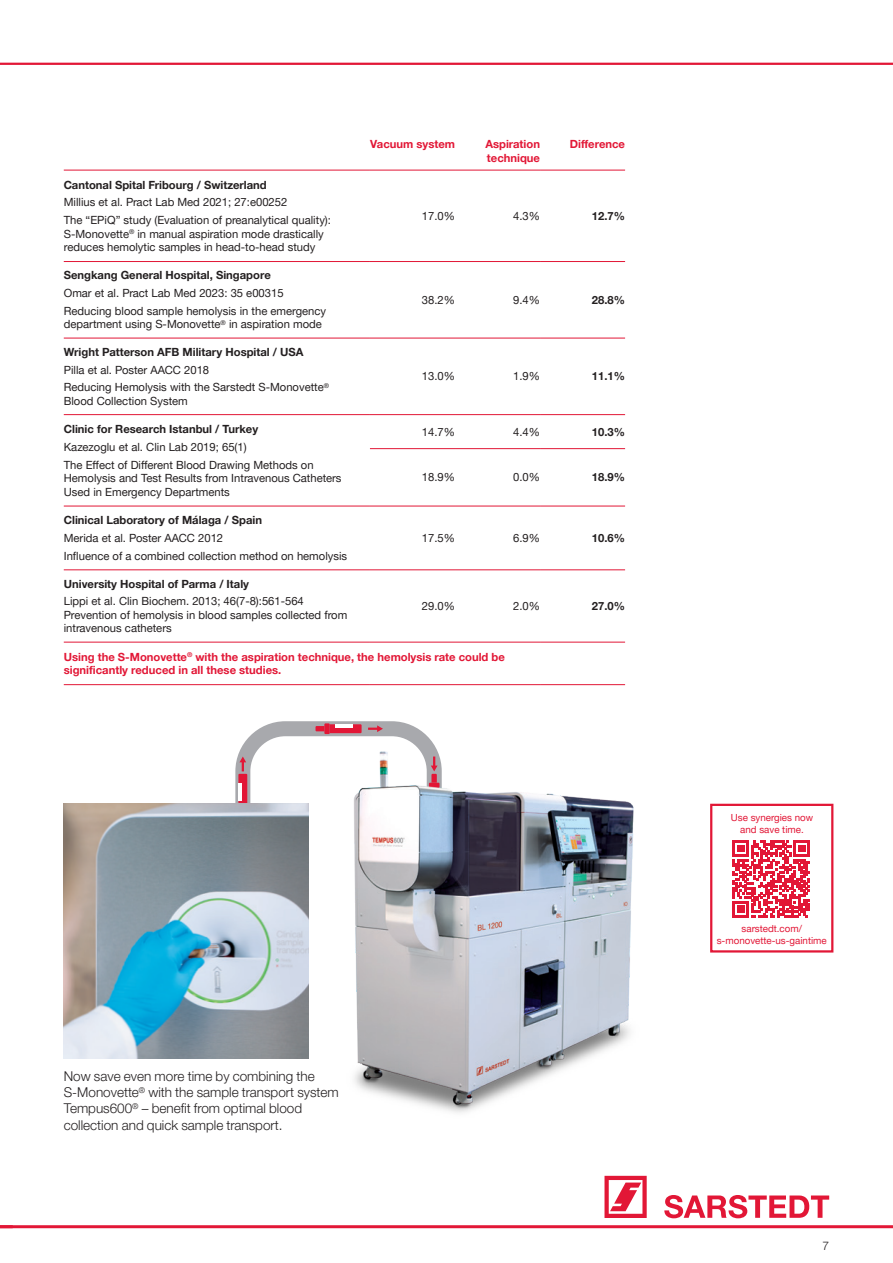
<style>
.page{position:relative;width:893px;height:1263px;background:#fff}
.page>*{position:absolute;margin:0;border:0;box-sizing:border-box;transform-origin:0 0}
.t1{font:300 13.5px/16.2px "Helvetica Neue LTW1 G";color:#231f20}
.t2{font:300 12px "Helvetica Neue LTW1 G";color:#231f20}
.t3{font:11.25px/17.7px "Helvetica Neue LTW1 G";color:#231f20}
.t4{font:700 11.25px "Helvetica Neue LTW1 G";color:#231f20}
.t5{font:700 11.25px/13.5px "Helvetica Neue LTW1 G";color:#e21736}
.t6{font:9.75px/11.7px "Helvetica Neue LTW1 G";color:#e21736;text-align:center}
</style>
<div class="page">
<hr style="left:0;top:63px;width:893px;height:2px;background:#e21736">
<hr style="left:0;top:1225px;width:893px;height:3px;background:#e21736">
<svg style="left:604px;top:1176px;width:43px;height:42px"></svg>
<svg style="left:664px;top:1195px;width:165px;height:23px"></svg>
<hr style="left:64px;top:170px;width:306px;height:1px;background:#e21736">
<hr style="left:370px;top:170px;width:85px;height:1px;background:#e21736">
<hr style="left:455px;top:170px;width:85px;height:1px;background:#e21736">
<hr style="left:540px;top:170px;width:85px;height:1px;background:#e21736">
<hr style="left:64px;top:261px;width:306px;height:1px;background:#e21736">
<hr style="left:64px;top:338px;width:306px;height:1px;background:#e21736">
<hr style="left:64px;top:414px;width:306px;height:1px;background:#e21736">
<hr style="left:370px;top:261px;width:85px;height:1px;background:#e21736">
<hr style="left:455px;top:261px;width:85px;height:1px;background:#e21736">
<hr style="left:540px;top:261px;width:85px;height:1px;background:#e21736">
<hr style="left:370px;top:338px;width:85px;height:1px;background:#e21736">
<hr style="left:455px;top:338px;width:85px;height:1px;background:#e21736">
<hr style="left:540px;top:338px;width:85px;height:1px;background:#e21736">
<hr style="left:370px;top:414px;width:85px;height:1px;background:#e21736">
<hr style="left:455px;top:414px;width:85px;height:1px;background:#e21736">
<hr style="left:540px;top:414px;width:85px;height:1px;background:#e21736">
<hr style="left:370px;top:448px;width:85px;height:1px;background:#e21736">
<hr style="left:455px;top:448px;width:85px;height:1px;background:#e21736">
<hr style="left:540px;top:448px;width:85px;height:1px;background:#e21736">
<hr style="left:64px;top:506px;width:306px;height:1px;background:#e21736">
<hr style="left:64px;top:570px;width:306px;height:1px;background:#e21736">
<hr style="left:370px;top:506px;width:85px;height:1px;background:#e21736">
<hr style="left:455px;top:506px;width:85px;height:1px;background:#e21736">
<hr style="left:540px;top:506px;width:85px;height:1px;background:#e21736">
<hr style="left:370px;top:570px;width:85px;height:1px;background:#e21736">
<hr style="left:455px;top:570px;width:85px;height:1px;background:#e21736">
<hr style="left:540px;top:570px;width:85px;height:1px;background:#e21736">
<hr style="left:64px;top:642px;width:306px;height:1px;background:#e21736">
<hr style="left:370px;top:642px;width:85px;height:1px;background:#e21736">
<hr style="left:455px;top:642px;width:85px;height:1px;background:#e21736">
<hr style="left:64px;top:684px;width:306px;height:1px;background:#e21736">
<hr style="left:370px;top:684px;width:85px;height:1px;background:#e21736">
<hr style="left:455px;top:684px;width:85px;height:1px;background:#e21736">
<hr style="left:540px;top:642px;width:85px;height:1px;background:#e21736">
<hr style="left:540px;top:684px;width:85px;height:1px;background:#e21736">
<div style="left:710px;top:804px;width:123px;height:148px;border:2px solid #e21736"></div>
<svg style="left:755px;top:841px;width:55px;height:77px"></svg>
<svg style="left:235px;top:721px;width:195px;height:82px"></svg>
<img style="left:287px;top:739px;width:468px;height:374px">
<img style="left:64px;top:804px;width:245px;height:255px">
<p class="t4" style="left:64px;top:178px;width:205px">Cantonal Spital Fribourg / Switzerland</p>
<p class="t3" style="left:64px;top:193px;width:269px">Millius et al. Pract Lab Med 2021; 27:e00252<br>The “EPiQ” study (Evaluation of preanalytical quality):</p>
<p class="t3" style="left:64px;top:227px;width:262px;line-height:13.5px">S-Monovette<sup>®</sup> in manual aspiration mode drastically reduces hemolytic samples in head-to-head study</p>
<p class="t4" style="left:64px;top:268px;width:209px">Sengkang General Hospital, Singapore</p>
<p class="t3" style="left:64px;top:284px;width:264px">Omar et al. Pract Lab Med 2023: 35 e00315<br>Reducing blood sample hemolysis in the emergency</p>
<p class="t3" style="left:64px;top:315px;width:260px">department using S-Monovette<sup>®</sup> in aspiration mode</p>
<p class="t4" style="left:64px;top:345px;width:241px">Wright Patterson AFB Military Hospital / USA</p>
<p class="t3" style="left:64px;top:361px;width:267px">Pilla et al. Poster AACC 2018<br>Reducing Hemolysis with the Sarstedt S-Monovette<sup>®</sup></p>
<p class="t3" style="left:64px;top:392px;width:126px">Blood Collection System</p>
<p class="t4" style="left:64px;top:422px;width:196px">Clinic for Research Istanbul / Turkey</p>
<p class="t3" style="left:64px;top:438px;width:251px">Kazezoglu et al. Clin Lab 2019; 65(1)<br>The Effect of Different Blood Drawing Methods on</p>
<p class="t3" style="left:64px;top:471px;width:279px;line-height:13.5px">Hemolysis and Test Results from Intravenous Catheters<br>Used in Emergency Departments</p>
<p class="t5" style="left:370px;top:138px;width:86px">Vacuum system</p>
<p class="t5" style="left:485px;top:138px;width:56px">Aspiration technique</p>
<p class="t5" style="left:570px;top:138px;width:57px">Difference</p>
<p class="t3" style="left:422px;top:207px;width:35px">17.0%</p>
<p class="t3" style="left:513px;top:207px;width:28px">4.3%</p>
<p class="t4" style="left:592px;top:209px;width:35px">12.7%</p>
<p class="t3" style="left:422px;top:291px;width:35px">38.2%</p>
<p class="t3" style="left:513px;top:291px;width:28px">9.4%</p>
<p class="t4" style="left:592px;top:293px;width:35px">28.8%</p>
<p class="t3" style="left:422px;top:367px;width:35px">13.0%</p>
<p class="t3" style="left:513px;top:367px;width:28px">1.9%</p>
<p class="t4" style="left:592px;top:369px;width:35px">11.1%</p>
<p class="t3" style="left:422px;top:423px;width:35px">14.7%</p>
<p class="t3" style="left:513px;top:423px;width:28px">4.4%</p>
<p class="t4" style="left:592px;top:425px;width:35px">10.3%</p>
<p class="t3" style="left:422px;top:468px;width:35px">18.9%</p>
<p class="t3" style="left:513px;top:468px;width:28px">0.0%</p>
<p class="t4" style="left:592px;top:470px;width:35px">18.9%</p>
<p class="t4" style="left:64px;top:513px;width:200px">Clinical Laboratory of Málaga / Spain</p>
<p class="t3" style="left:64px;top:529px;width:285px">Merida et al. Poster AACC 2012<br>Influence of a combined collection method on hemolysis</p>
<p class="t3" style="left:422px;top:529px;width:35px">17.5%</p>
<p class="t3" style="left:513px;top:529px;width:28px">6.9%</p>
<p class="t4" style="left:592px;top:531px;width:35px">10.6%</p>
<p class="t4" style="left:64px;top:577px;width:187px">University Hospital of Parma / Italy</p>
<p class="t3" style="left:64px;top:594px;width:285px;line-height:13.5px">Lippi et al. Clin Biochem. 2013; 46(7-8):561-564<br>Prevention of hemolysis in blood samples collected from intravenous catheters</p>
<p class="t3" style="left:422px;top:597px;width:35px">29.0%</p>
<p class="t3" style="left:513px;top:597px;width:28px">2.0%</p>
<p class="t4" style="left:592px;top:599px;width:35px">27.0%</p>
<p class="t5" style="left:64px;top:650px;width:443px">Using the S-Monovette<sup>®</sup> with the aspiration technique, the hemolysis rate could be significantly reduced in all these studies.</p>
<p class="t1" style="left:64px;top:1068px;width:276px">Now save even more time by combining the S-Monovette<sup>®</sup> with the sample transport system Tempus600<sup>®</sup> – benefit from optimal blood collection and quick sample transport.</p>
<p class="t6" style="left:731px;top:812px;width:84px">Use synergies now and save time.</p>
<p class="t6" style="left:717px;top:922px;width:112px">sarstedt.com/ s-monovette-us-gaintime</p>
<p class="t2" style="left:822px;top:1238px;width:8px">7</p>
</div>
